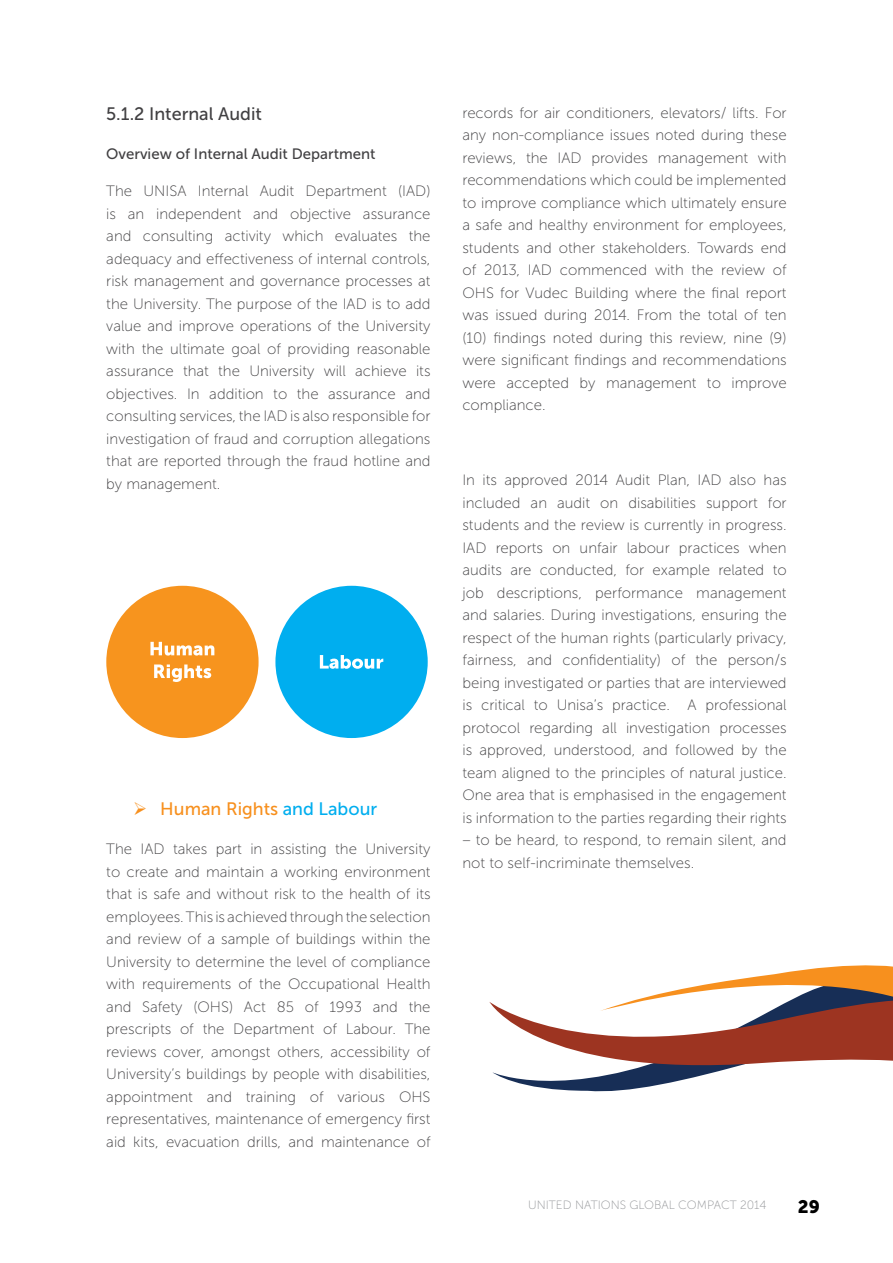
<style>
.page{position:relative;width:893px;height:1263px;background:#fff}
.page>*{position:absolute;margin:0;border:0;box-sizing:border-box;transform-origin:0 0}
.t1{font:18px "Museo Sans 500";color:#f7901e}
.t2{font:18px "Museo Sans 500";color:#414042}
.t3{font:18px "Museo Sans 900";color:#000}
.t4{font:15px/22.5px "Museo Sans 100";color:#414042;text-align:justify}
.t5{font:15px "Museo Sans 500";color:#414042}
.t6{font:12px "Museo Sans 100";color:#939598}
.s1{color:#00aeef}
</style>
<div class="page">
<div style="left:106px;top:586px;width:153px;height:152px;background:#f7941e;border-radius:50%"></div>
<div style="left:275px;top:586px;width:153px;height:152px;background:#00aeef;border-radius:50%"></div>
<svg style="left:150px;top:642px;width:64px;height:13px"></svg>
<svg style="left:154px;top:664px;width:57px;height:18px"></svg>
<svg style="left:320px;top:655px;width:63px;height:14px"></svg>
<svg style="left:489px;top:965px;width:404px;height:126px"></svg>
<p class="t2" style="left:106px;top:104px;width:157px">5.1.2 Internal Audit</p>
<p class="t5" style="left:106px;top:145px;width:271px">Overview of Internal Audit Department</p>
<p class="t4" style="left:106px;top:180px;width:326px">The UNISA Internal Audit Department (IAD) is an independent and objective assurance and consulting activity which evaluates the adequacy and effectiveness of internal controls, risk management and governance processes at the University. The purpose of the IAD is to add value and improve operations of the University with the ultimate goal of providing reasonable assurance that the University will achieve its objectives. In addition to the assurance and consulting services, the IAD is also responsible for investigation of fraud and corruption allegations that are reported through the fraud hotline and by management.</p>
<p class="t1" style="left:133px;top:799px;width:245px">➢ Human Rights <span class="s1">and Labour</span></p>
<p class="t4" style="left:106px;top:838px;width:326px">The IAD takes part in assisting the University to create and maintain a working environment that is safe and without risk to the health of its employees. This is achieved through the selection and review of a sample of buildings within the University to determine the level of compliance with requirements of the Occupational Health and Safety (OHS) Act 85 of 1993 and the prescripts of the Department of Labour. The reviews cover, amongst others, accessibility of University’s buildings by people with disabilities, appointment and training of various OHS representatives, maintenance of emergency first aid kits, evacuation drills, and maintenance of</p>
<p class="t4" style="left:462px;top:101px;width:326px">records for air conditioners, elevators/ lifts. For any non-compliance issues noted during these reviews, the IAD provides management with recommendations which could be implemented to improve compliance which ultimately ensure a safe and healthy environment for employees, students and other stakeholders. Towards end of 2013, IAD commenced with the review of OHS for Vudec Building where the final report was issued during 2014. From the total of ten (10) findings noted during this review, nine (9) were significant findings and recommendations were accepted by management to improve compliance.</p>
<p class="t4" style="left:462px;top:469px;width:326px">In its approved 2014 Audit Plan, IAD also has included an audit on disabilities support for students and the review is currently in progress.<br>IAD reports on unfair labour practices when audits are conducted, for example related to job descriptions, performance management and salaries. During investigations, ensuring the respect of the human rights (particularly privacy, fairness, and confidentiality) of the person/s being investigated or parties that are interviewed is critical to Unisa’s practice. A professional protocol regarding all investigation processes is approved, understood, and followed by the team aligned to the principles of natural justice.<br>One area that is emphasised in the engagement is information to the parties regarding their rights</p>
<p class="t4" style="left:462px;top:829px;width:326px">– to be heard, to respond, to remain silent, and not to self-incriminate themselves.</p>
<p class="t6" style="left:528px;top:1199px;width:240px">UNITED NATIONS GLOBAL COMPACT 2014</p>
<p class="t3" style="left:798px;top:1196px;width:23px">29</p>
</div>
